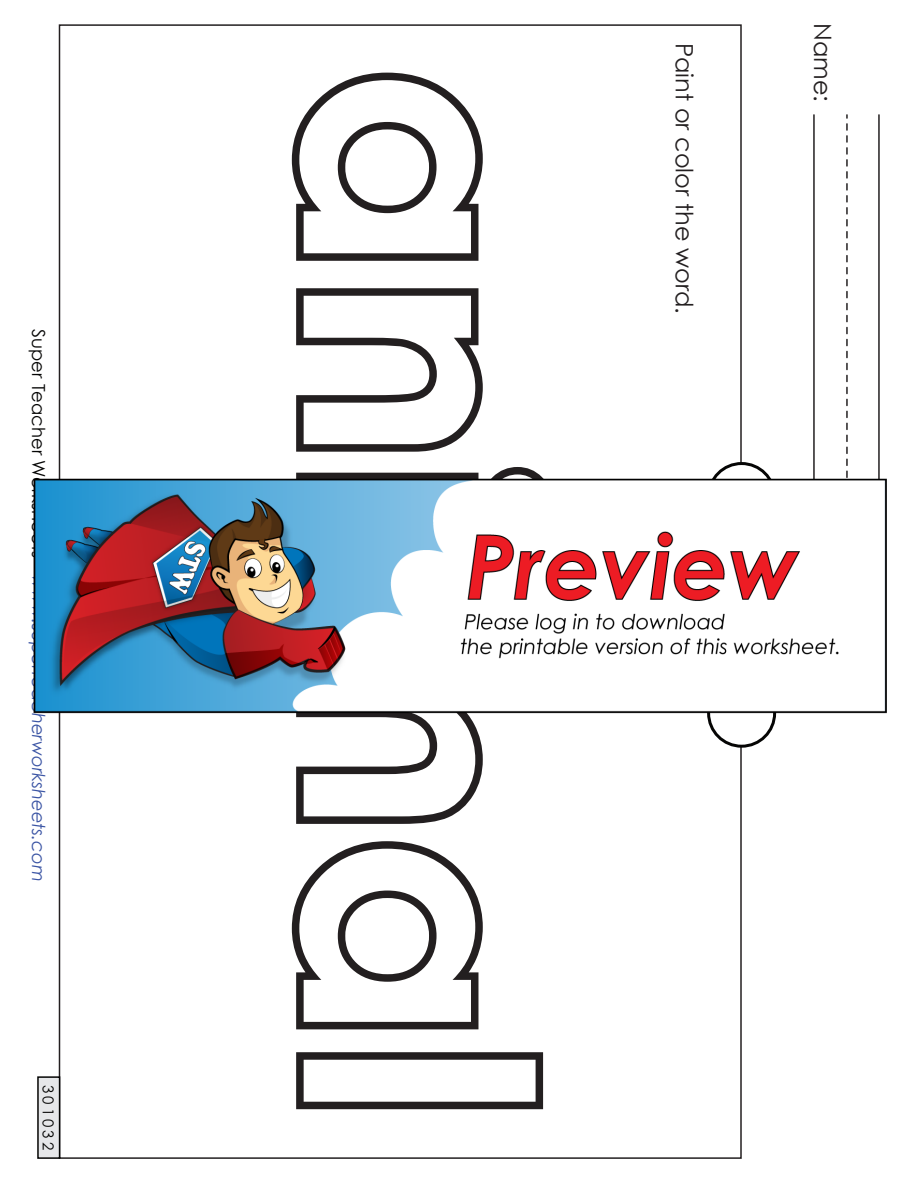
<style>
.page{position:relative;width:918px;height:1188px;background:#fff}
.page>*{position:absolute;margin:0;border:0;box-sizing:border-box;transform-origin:0 0}
.t1{font:24px "Century Gothic 2";color:#231f20}
.t2{font:24px "Century Gothic";color:#231f20}
.t3{font:italic 18px "Century Gothic 2";color:#3a54a4}
.t4{font:15px "Century STW4";letter-spacing:.2em;color:#050504}
.s1{font-style:normal;color:#050504}
</style>
<div class="page">
<hr style="left:878px;top:114px;width:2px;height:493px;background:#231f20">
<hr style="left:813px;top:114px;width:2px;height:493px;background:#231f20">
<svg style="left:846px;top:114px;width:2px;height:347px"></svg>
<svg style="left:292px;top:73px;width:191px;height:188px"></svg>
<svg style="left:296px;top:288px;width:187px;height:164px"></svg>
<svg style="left:296px;top:727px;width:187px;height:97px"></svg>
<svg style="left:292px;top:841px;width:191px;height:188px"></svg>
<svg style="left:296px;top:1052px;width:247px;height:57px"></svg>
<div style="left:37px;top:1076px;width:23px;height:83px;background:#e6e7e9;border:2px solid #050504"></div>
<img style="left:33px;top:461px;width:854px;height:266px">
<p class="t3" style="left:51px;top:329px;width:554px;rotate:90deg"><span class="s1">Super Teacher Worksheets -</span> www.superteacherworksheets.com</p>
<p class="t4" style="left:59px;top:1085px;width:66px;rotate:90deg">301032</p>
<h1 class="t1" style="left:701px;top:43px;width:273px;rotate:90deg">Paint or color the word.</h1>
<h1 class="t2" style="left:840px;top:23px;width:80px;rotate:90deg">Name:</h1>
</div>
